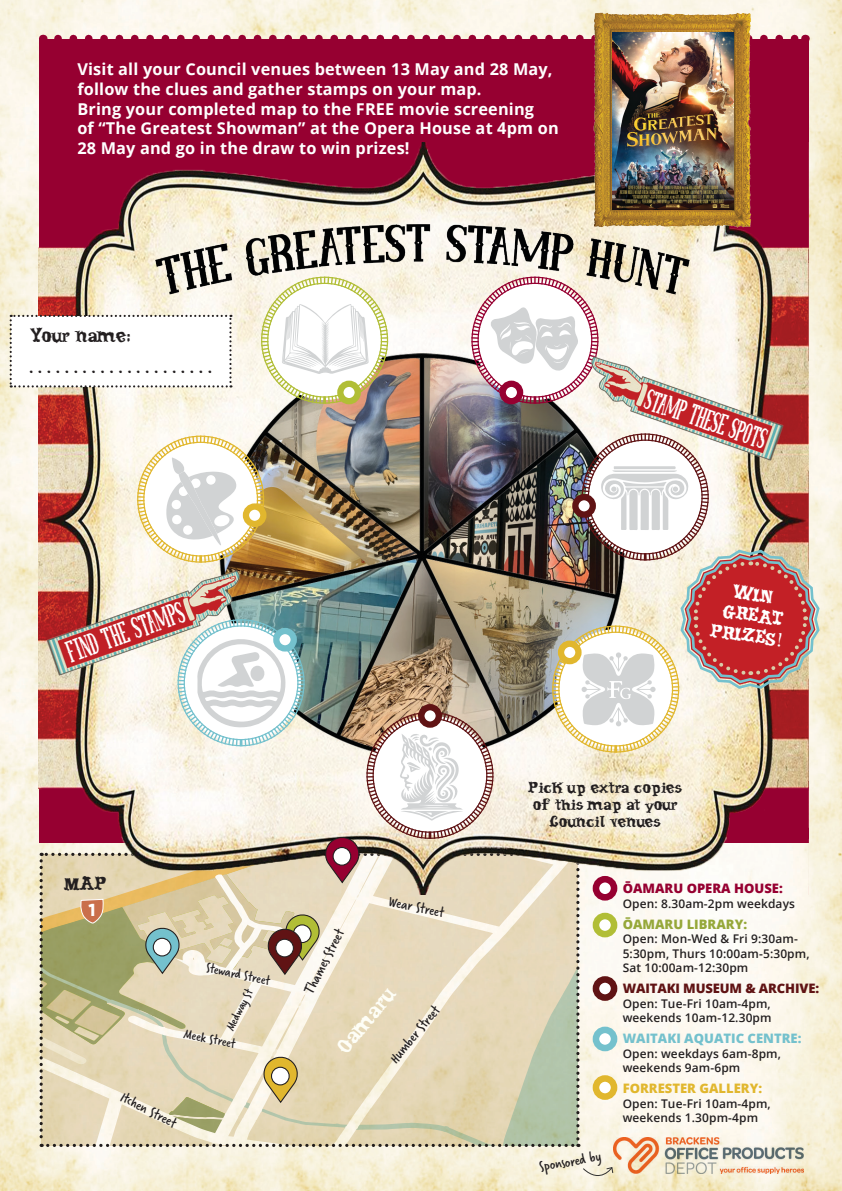
<style>
.page{position:relative;width:842px;height:1191px;background:#fff}
.page>*{position:absolute;margin:0;border:0;box-sizing:border-box;transform-origin:0 0}
.t1{font:24.3px "Cordel Circo Mambembe";color:#fefef6}
.t2{font:21.8px "Circus World Demo";color:#fff;scale:.55 1}
.t3{font:20.9px/20.9px "Cordel Circo Mambembe";color:#fff;text-align:center}
.t4{font:20.8px "Circus World Demo";color:#fff;scale:.55 1}
.t5{font:20.6px "Cordel Circo Mambembe";letter-spacing:.01em;color:#231f20}
.t6{font:17.4px/17.4px "Cordel Circo Mambembe";color:#231f20;text-align:center}
.t7{font:800 17.4px "Gilroy";color:#fff}
.t8{font:700 16.3px/19.6px "Open Sans";letter-spacing:.01em;color:#fff}
.t9{font:15.2px "Verveine";color:#231f20}
.t10{font:14.1px "Verveine";color:#231f20}
.t11{font:800 13px "Open Sans";letter-spacing:-.01em;color:#601314}
.t12{font:800 13px "Open Sans";color:#74c1cd}
.t13{font:800 13px "Open Sans";color:#960031}
.t14{font:800 13px "Open Sans";color:#e1b72e}
.t15{font:800 13px "Open Sans";color:#96a83a}
.t16{font:13px "Verveine";color:#231f20}
.t17{font:600 12px/14.3px "Open Sans";letter-spacing:.01em;color:#231f20}
.s1{font-family:"Cochin"}
</style>
<div class="page">
<img style="left:0;top:0;width:842px;height:1191px">
<div style="left:39px;top:39px;width:770px;height:223px;background:#960031"></div>
<img style="left:39px;top:143px;width:770px;height:751px">
<img style="left:156px;top:224px;width:534px;height:70px">
<svg style="left:58px;top:35px;width:739px;height:4px;background:#d1919d"></svg>
<img style="left:591px;top:11px;width:162px;height:218px">
<img style="left:613px;top:32px;width:121px;height:177px">
<svg style="left:10px;top:315px;width:222px;height:72px"></svg>
<svg style="left:260px;top:275px;width:129px;height:130px"></svg>
<svg style="left:470px;top:275px;width:130px;height:130px"></svg>
<img style="left:40px;top:432px;width:782px;height:715px">
<img style="left:591px;top:356px;width:193px;height:105px">
<img style="left:614px;top:1137px;width:190px;height:36px">
<svg style="left:582px;top:1166px;width:32px;height:18px"></svg>
<p class="t8" style="left:77px;top:59px;width:483px">Visit all your Council venues between 13 May and 28 May, follow the clues and gather stamps on your map.<br>Bring your completed map to the FREE movie screening<br>of “The Greatest Showman” at the Opera House at 4pm on 28 May and go in the draw to win prizes!</p>
<p class="t5" style="left:30px;top:321px;width:102px">Your name:</p>
<p class="t5" style="left:30px;top:352px;width:184px">. . . . . . . . . . . . . . . . . . . . .</p>
<p class="t2" style="left:64px;top:642px;width:225px;rotate:-20deg">FIND THE STAMPS</p>
<p class="t5" style="left:64px;top:869px;width:44px">MAP</p>
<p class="t7" style="left:89px;top:898px;width:9px">1</p>
<p class="t10" style="left:208px;top:957px;width:67px;rotate:12deg">Steward Street</p>
<p class="t16" style="left:221px;top:1025px;width:46px;rotate:-62deg">Medway St</p>
<p class="t10" style="left:186px;top:1023px;width:54px;rotate:12deg">Meek Street</p>
<p class="t9" style="left:127px;top:1087px;width:62px;rotate:27deg">Itchen Street</p>
<p class="t9" style="left:391px;top:891px;width:58px;rotate:12deg">Wear Street</p>
<p class="t9" style="left:298px;top:987px;width:72px;rotate:-62deg">Thames Street</p>
<p class="t1" style="left:328px;top:1039px;width:79px;rotate:-50deg">Oamaru</p>
<p class="t9" style="left:384px;top:1054px;width:72px;rotate:-50deg">Humber Street</p>
<p class="t4" style="left:650px;top:388px;width:231px;rotate:19deg">STAMP THESE SPOTS</p>
<p class="t3" style="left:718px;top:577px;width:76px;rotate:8deg">WIN<br>GREAT<br>PRIZES<span class="s1">!</span></p>
<p class="t6" style="left:528px;top:777px;width:155px">Pick up extra copies of this map at your<br>Council venues</p>
<p class="t9" style="left:538px;top:1156px;width:64px;rotate:-10deg">Sponsored by</p>
<p class="t13" style="left:623px;top:878px;width:162px">ŌAMARU OPERA HOUSE:</p>
<p class="t17" style="left:623px;top:896px;width:174px">Open: 8.30am-2pm weekdays</p>
<p class="t15" style="left:623px;top:914px;width:126px">ŌAMARU LIBRARY:</p>
<p class="t17" style="left:623px;top:931px;width:188px">Open: Mon-Wed &amp; Fri 9:30am-<br>5:30pm, Thurs 10:00am-5:30pm,<br>Sat 10:00am-12:30pm</p>
<p class="t11" style="left:623px;top:978px;width:198px">WAITAKI MUSEUM &amp; ARCHIVE:</p>
<p class="t17" style="left:623px;top:996px;width:150px">Open: Tue-Fri 10am-4pm, weekends 10am-12.30pm</p>
<p class="t12" style="left:623px;top:1028px;width:180px">WAITAKI AQUATIC CENTRE:</p>
<p class="t17" style="left:623px;top:1046px;width:160px">Open: weekdays 6am-8pm, weekends 9am-6pm</p>
<p class="t14" style="left:623px;top:1078px;width:141px">FORRESTER GALLERY:</p>
<p class="t17" style="left:623px;top:1096px;width:150px">Open: Tue-Fri 10am-4pm, weekends 1.30pm-4pm</p>
</div>
